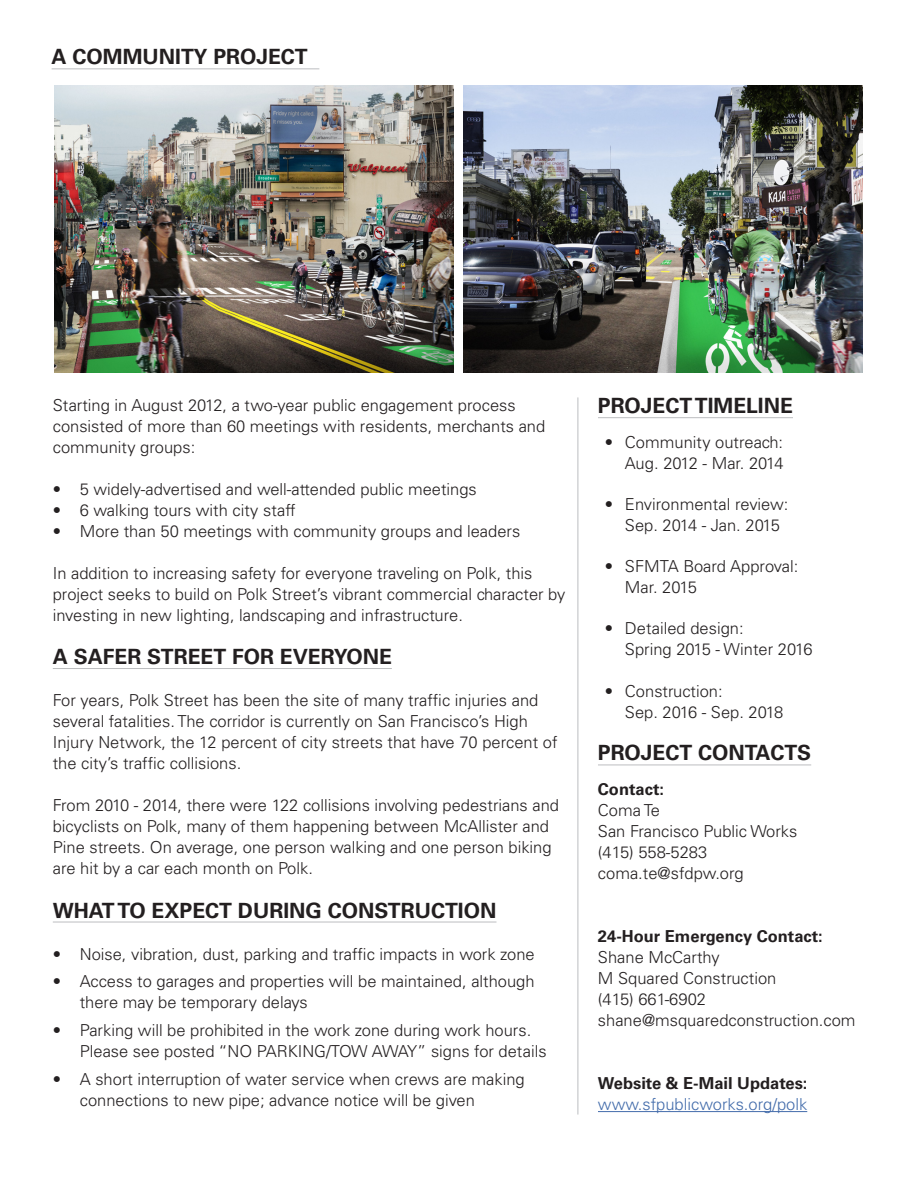
<style>
.page{position:relative;width:918px;height:1188px;background:#fff}
.page>*{position:absolute;margin:0;border:0;box-sizing:border-box;transform-origin:0 0}
.t1{font:700 21px "Univers";color:#231f20}
.t2{font:300 16.5px/21px "Univers";color:#231f20}
.t3{font:700 16.5px "Univers";color:#231f20}
.t4{font:300 16.5px "Univers";color:#436cab}
</style>
<div class="page">
<hr style="left:598px;top:417px;width:195px;height:1px;background:#bcbdc0">
<hr style="left:598px;top:765px;width:213px;height:1px;background:#bcbdc0">
<hr style="left:598px;top:1111px;width:209px;height:1px;background:#436cab">
<hr style="left:53px;top:668px;width:339px;height:1px;background:#bcbdc0">
<hr style="left:53px;top:922px;width:443px;height:1px;background:#bcbdc0">
<hr style="left:578px;top:397px;width:1px;height:718px;background:#bcbdc0">
<hr style="left:52px;top:68px;width:267px;height:1px;background:#bcbdc0">
<img style="left:54px;top:85px;width:399px;height:288px">
<img style="left:463px;top:85px;width:399px;height:288px">
<p class="t1" style="left:52px;top:45px;width:258px">A COMMUNITY PROJECT</p>
<p class="t2" style="left:53px;top:394px;width:494px">Starting in August 2012, a two-year public engagement process consisted of more than 60 meetings with residents, merchants and community groups:</p>
<p class="t2" style="left:53px;top:478px;width:426px">• 5 widely-advertised and well-attended public meetings</p>
<p class="t2" style="left:53px;top:499px;width:244px">• 6 walking tours with city staff</p>
<p class="t2" style="left:53px;top:520px;width:469px">• More than 50 meetings with community groups and leaders</p>
<p class="t2" style="left:53px;top:562px;width:514px">In addition to increasing safety for everyone traveling on Polk, this project seeks to build on Polk Street’s vibrant commercial character by investing in new lighting, landscaping and infrastructure.</p>
<p class="t1" style="left:53px;top:644px;width:341px">A SAFER STREET FOR EVERYONE</p>
<p class="t2" style="left:53px;top:690px;width:506px">For years, Polk Street has been the site of many traffic injuries and several fatalities. The corridor is currently on San Francisco’s High Injury Network, the 12 percent of city streets that have 70 percent of the city’s traffic collisions.</p>
<p class="t2" style="left:53px;top:795px;width:508px">From 2010 - 2014, there were 122 collisions involving pedestrians and bicyclists on Polk, many of them happening between McAllister and Pine streets. On average, one person walking and one person biking are hit by a car each month on Polk.</p>
<p class="t1" style="left:53px;top:898px;width:445px">WHAT TO EXPECT DURING CONSTRUCTION</p>
<p class="t2" style="left:53px;top:943px;width:484px">• Noise, vibration, dust, parking and traffic impacts in work zone</p>
<p class="t2" style="left:80px;top:971px;width:456px;text-indent:-27px">• Access to garages and properties will be maintained, although there may be temporary delays</p>
<p class="t2" style="left:80px;top:1020px;width:468px;text-indent:-27px">• Parking will be prohibited in the work zone during work hours.<br>Please see posted “NO PARKING/TOW AWAY” signs for details</p>
<p class="t2" style="left:80px;top:1068px;width:447px;text-indent:-27px">• A short interruption of water service when crews are making connections to new pipe; advance notice will be given</p>
<p class="t1" style="left:598px;top:393px;width:197px">PROJECT TIMELINE</p>
<p class="t2" style="left:605px;top:431px;width:180px;text-align:right">• Community outreach:<br>Aug. 2012 - Mar. 2014</p>
<p class="t2" style="left:625px;top:494px;width:165px;text-indent:-20px">• Environmental review:<br>Sep. 2014 - Jan. 2015</p>
<p class="t2" style="left:625px;top:556px;width:175px;text-indent:-20px">• SFMTA Board Approval:<br>Mar. 2015</p>
<p class="t2" style="left:625px;top:618px;width:189px;text-indent:-20px">• Detailed design:<br>Spring 2015 - Winter 2016</p>
<p class="t2" style="left:625px;top:680px;width:160px;text-indent:-20px">• Construction:<br>Sep. 2016 - Sep. 2018</p>
<p class="t1" style="left:598px;top:741px;width:215px">PROJECT CONTACTS</p>
<p class="t3" style="left:598px;top:779px;width:68px">Contact:</p>
<p class="t2" style="left:598px;top:800px;width:64px">Coma Te</p>
<p class="t2" style="left:598px;top:821px;width:201px">San Francisco Public Works</p>
<p class="t2" style="left:598px;top:842px;width:111px">(415) 558-5283</p>
<p class="t2" style="left:598px;top:863px;width:147px">coma.te@sfdpw.org</p>
<p class="t3" style="left:598px;top:926px;width:226px">24-Hour Emergency Contact:</p>
<p class="t2" style="left:598px;top:947px;width:123px">Shane McCarthy</p>
<p class="t2" style="left:598px;top:968px;width:180px">M Squared Construction</p>
<p class="t2" style="left:598px;top:989px;width:110px">(415) 661-6902</p>
<p class="t2" style="left:598px;top:1010px;width:259px">shane@msquaredconstruction.com</p>
<p class="t3" style="left:598px;top:1073px;width:211px">Website &amp; E-Mail Updates:</p>
<p class="t4" style="left:598px;top:1094px;width:211px">www.sfpublicworks.org/polk</p>
</div>
